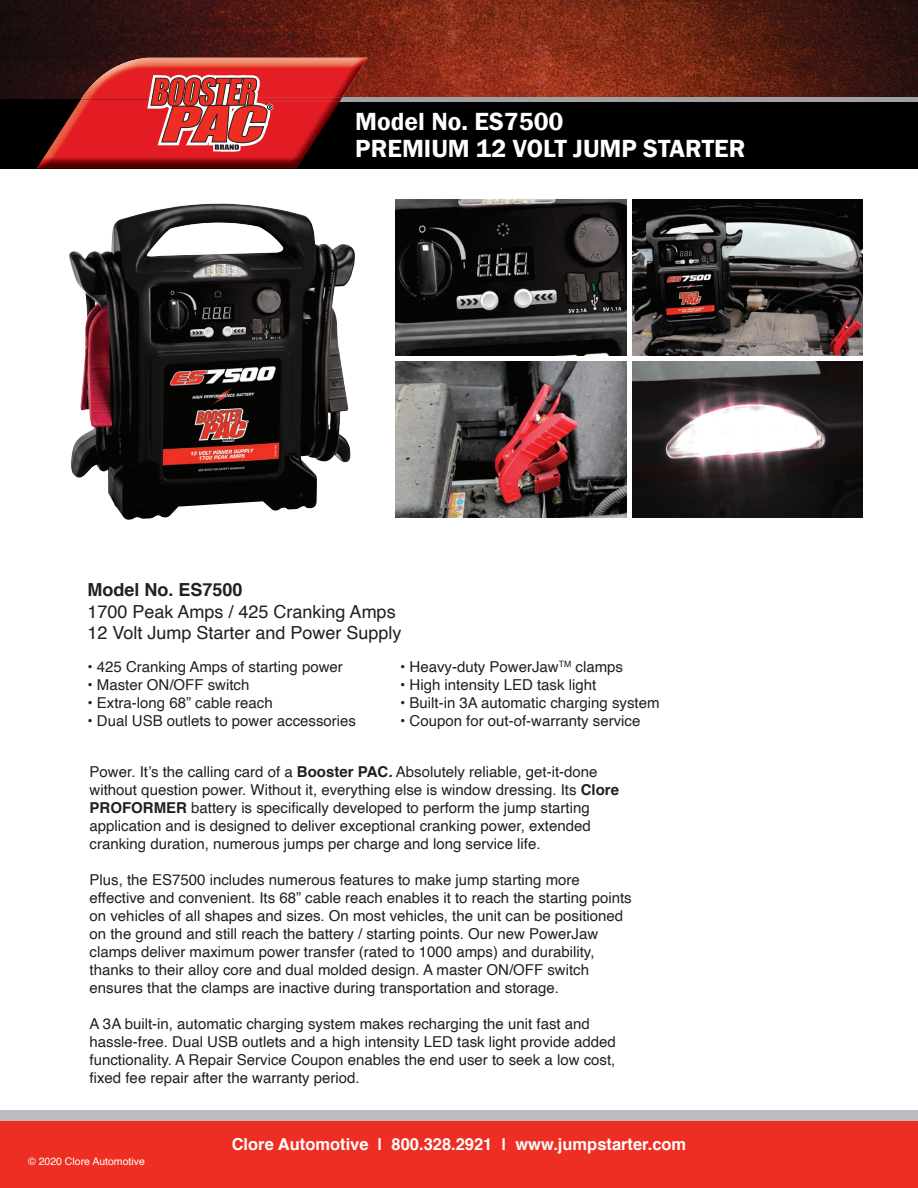
<style>
.page{position:relative;width:918px;height:1188px;background:#fff}
.page>*{position:absolute;margin:0;border:0;box-sizing:border-box;transform-origin:0 0}
.t1{font:600 25.5px/27px "Franklin Gothic";color:#fff}
.t2{font:18px/21.6px "Helvetica";color:#231f20}
.t3{font:700 18px "Helvetica";color:#231f20}
.t4{font:700 16.5px "Helvetica";color:#fff}
.t5{font:15px/18px "Helvetica";color:#231f20}
.t6{font:10.5px "Helvetica";color:#fff}
.t7{font:10.35px "Helvetica";color:#fff}
.s1{font-weight:700}
.s2{font-weight:700;font-style:italic}
</style>
<div class="page">
<img style="left:0;top:0;width:918px;height:99px">
<div style="left:0;top:99px;width:918px;height:69px;background:#000"></div>
<div style="left:153px;top:97px;width:765px;height:5px;background:#a1a1a5"></div>
<img style="left:37px;top:166px;width:261px;height:2px">
<img style="left:81px;top:58px;width:287px;height:41px">
<img style="left:38px;top:99px;width:301px;height:67px">
<img style="left:273px;top:97px;width:69px;height:5px">
<svg style="left:147px;top:75px;width:126px;height:76px;background:#d1514d"></svg>
<img style="left:396px;top:200px;width:231px;height:156px">
<img style="left:632px;top:200px;width:230px;height:156px">
<img style="left:632px;top:361px;width:230px;height:156px">
<img style="left:396px;top:361px;width:231px;height:156px">
<div style="left:0;top:1110px;width:918px;height:78px;background:#bcbdc0"></div>
<div style="left:0;top:1121px;width:918px;height:67px;background:#ee2e22"></div>
<img style="left:69px;top:204px;width:286px;height:316px">
<h1 class="t1" style="left:355px;top:109px;width:392px">Model No. ES7500<br>PREMIUM 12 VOLT JUMP STARTER</h1>
<p class="t3" style="left:87px;top:575px;width:157px">Model No. ES7500</p>
<p class="t2" style="left:87px;top:601px;width:316px">1700 Peak Amps / 425 Cranking Amps<br>12 Volt Jump Starter and Power Supply</p>
<p class="t5" style="left:87px;top:658px;width:257px">• 425 Cranking Amps of starting power</p>
<p class="t5" style="left:87px;top:676px;width:163px">• Master ON/OFF switch</p>
<p class="t5" style="left:87px;top:694px;width:187px">• Extra-long 68” cable reach</p>
<p class="t5" style="left:87px;top:712px;width:270px">• Dual USB outlets to power accessories</p>
<p class="t5" style="left:400px;top:658px;width:224px">• Heavy-duty PowerJaw<sup>TM</sup> clamps</p>
<p class="t5" style="left:400px;top:676px;width:198px">• High intensity LED task light</p>
<p class="t5" style="left:400px;top:694px;width:261px">• Built-in 3A automatic charging system</p>
<p class="t5" style="left:400px;top:712px;width:242px">• Coupon for out-of-warranty service</p>
<p class="t5" style="left:90px;top:763px;width:531px">Power. It’s the calling card of a <span class="s1">Booster PAC</span><span class="s2">.</span> Absolutely reliable, get-it-done without question power. Without it, everything else is window dressing. Its <span class="s1">Clore PROFORMER</span> battery is specifically developed to perform the jump starting application and is designed to deliver exceptional cranking power, extended cranking duration, numerous jumps per charge and long service life.</p>
<p class="t5" style="left:90px;top:871px;width:544px">Plus, the ES7500 includes numerous features to make jump starting more effective and convenient. Its 68” cable reach enables it to reach the starting points on vehicles of all shapes and sizes. On most vehicles, the unit can be positioned on the ground and still reach the battery / starting points. Our new PowerJaw clamps deliver maximum power transfer (rated to 1000 amps) and durability, thanks to their alloy core and dual molded design. A master ON/OFF switch ensures that the clamps are inactive during transportation and storage.</p>
<p class="t5" style="left:90px;top:1015px;width:528px">A 3A built-in, automatic charging system makes recharging the unit fast and hassle-free. Dual USB outlets and a high intensity LED task light provide added functionality. A Repair Service Coupon enables the end user to seek a low cost, fixed fee repair after the warranty period.</p>
<p class="t7" style="left:41px;top:1149px;width:115px">© Clore Automotive 2013</p>
<p class="t6" style="left:28px;top:1153px;width:118px">© 2020 Clore Automotive</p>
<p class="t4" style="left:232px;top:1131px;width:456px">Clore Automotive | 800.328.2921 | www.jumpstarter.com</p>
</div>
